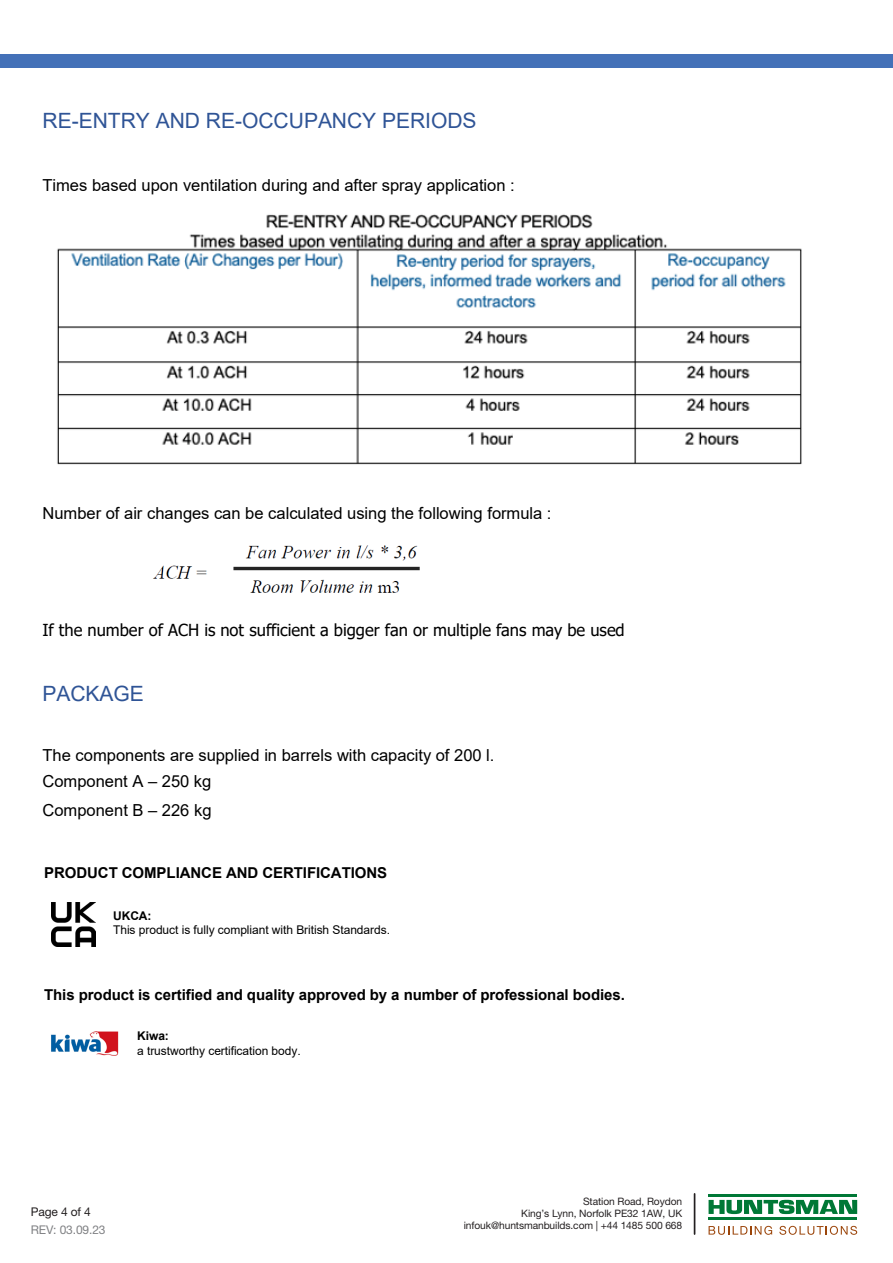
<style>
.page{position:relative;width:893px;height:1263px;background:#fff}
.page>*{position:absolute;margin:0;border:0;box-sizing:border-box;transform-origin:0 0}
.t1{font:21px "Arial";letter-spacing:-.005em;color:#2f5496}
.t2{font:16.5px/25.3px "Arial";color:#000}
.t3{font:16.5px "Tahoma";color:#000}
.t4{font:700 15px "Arial";letter-spacing:-.005em;color:#000}
.t5{font:12px "Arial";letter-spacing:-.005em;color:#000}
.t6{font:12px "Helvetica Neue LT Pro";letter-spacing:-.01em;color:#808184}
.t7{font:700 12px "Arial";letter-spacing:-.005em;color:#000}
.t8{font:12px "Helvetica Neue LT Pro";letter-spacing:-.01em;color:#231f20}
.t9{font:10.2px/12.3px "Helvetica Neue LT Pro";letter-spacing:-.01em;color:#231f20;text-align:right}
</style>
<div class="page">
<img style="left:57px;top:214px;width:745px;height:251px">
<img style="left:153px;top:545px;width:267px;height:48px">
<div style="left:0;top:54px;width:893px;height:13px;background:#4471b8"></div>
<hr style="left:694px;top:1194px;width:1px;height:40px;background:#231f20">
<svg style="left:709px;top:1200px;width:148px;height:14px"></svg>
<hr style="left:709px;top:1194px;width:148px;height:3px;background:#007836">
<hr style="left:709px;top:1217px;width:148px;height:3px;background:#007836">
<svg style="left:709px;top:1226px;width:63px;height:9px"></svg>
<svg style="left:779px;top:1226px;width:78px;height:9px"></svg>
<img style="left:52px;top:903px;width:43px;height:43px">
<img style="left:51px;top:1031px;width:68px;height:25px">
<p class="t1" style="left:42px;top:106px;width:436px">RE-ENTRY AND RE-OCCUPANCY PERIODS</p>
<p class="t2" style="left:42px;top:172px;width:474px">Times based upon ventilation during and after spray application :</p>
<p class="t2" style="left:42px;top:501px;width:511px">Number of air changes can be calculated using the following formula :</p>
<p class="t3" style="left:42px;top:618px;width:584px">If the number of ACH is not sufficient a bigger fan or multiple fans may be used</p>
<p class="t1" style="left:42px;top:680px;width:103px">PACKAGE</p>
<p class="t2" style="left:42px;top:743px;width:454px">The components are supplied in barrels with capacity of 200 l.<br>Component A – 250 kg</p>
<p class="t2" style="left:42px;top:797px;width:171px">Component B – 226 kg</p>
<p class="t4" style="left:44px;top:862px;width:345px">PRODUCT COMPLIANCE AND CERTIFICATIONS</p>
<p class="t7" style="left:113px;top:907px;width:40px">UKCA:</p>
<p class="t5" style="left:113px;top:922px;width:278px">This product is fully compliant with British Standards.</p>
<p class="t4" style="left:44px;top:984px;width:582px">This product is certified and quality approved by a number of professional bodies.</p>
<p class="t7" style="left:137px;top:1028px;width:33px">Kiwa:</p>
<p class="t5" style="left:137px;top:1042px;width:165px">a trustworthy certification body.</p>
<p class="t8" style="left:31px;top:1205px;width:62px">Page 4 of 4</p>
<p class="t6" style="left:31px;top:1222px;width:76px">REV: 03.09.23</p>
<p class="t9" style="left:464px;top:1195px;width:220px">Station Road, Roydon<br>King’s Lynn, Norfolk PE32 1AW, UK infouk@huntsmanbuilds.com | +44 1485 500 668</p>
</div>
